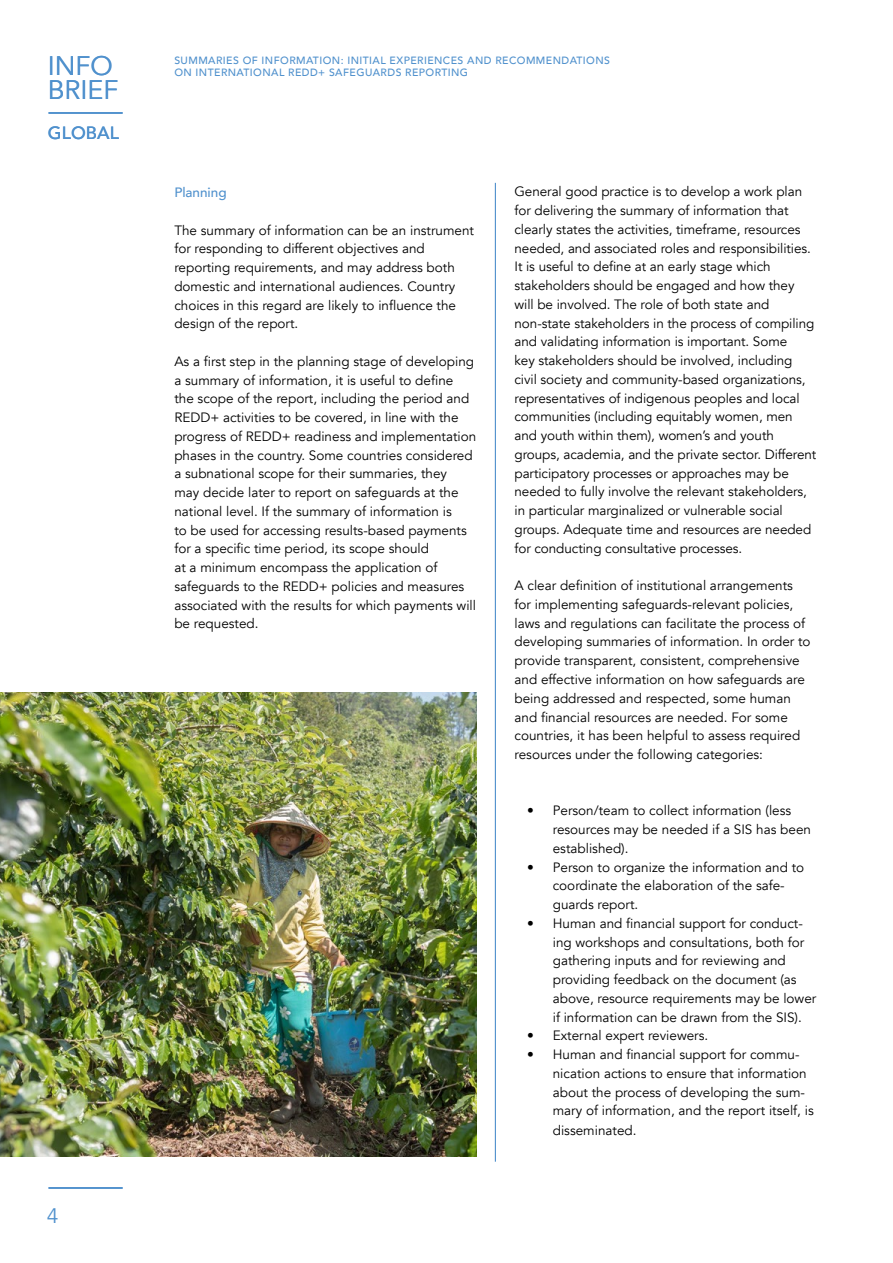
<style>
.page{position:relative;width:893px;height:1263px;background:#fff}
.page>*{position:absolute;margin:0;border:0;box-sizing:border-box;transform-origin:0 0}
.t1{font:26.7px/23.7px "Avenir";color:#5091cd}
.t2{font:21px "Avenir";color:#5091cd}
.t3{font:500 17.7px "Avenir";letter-spacing:.01em;color:#5091cd}
.t4{font:13.5px/18.8px "Avenir";color:#000}
.t5{font:500 13.5px "Avenir";color:#5091cd}
.t6{font:500 10.5px/12px "Avenir";letter-spacing:.04em;color:#5091cd}
</style>
<div class="page">
<hr style="left:495px;top:183px;width:1px;height:979px;background:#5091cd">
<hr style="left:49px;top:112px;width:74px;height:2px;background:#5091cd">
<hr style="left:49px;top:1187px;width:74px;height:2px;background:#5091cd">
<img style="left:0;top:692px;width:476px;height:465px">
<h1 class="t1" style="left:48px;top:55px;width:72px">INFO<br>BRIEF</h1>
<h3 class="t3" style="left:48px;top:118px;width:73px">GLOBAL</h3>
<h2 class="t2" style="left:47px;top:1203px;width:13px">4</h2>
<p class="t6" style="left:174px;top:53px;width:437px">SUMMARIES OF INFORMATION: INITIAL EXPERIENCES AND RECOMMENDATIONS<br>ON INTERNATIONAL REDD+ SAFEGUARDS REPORTING</p>
<p class="t5" style="left:174px;top:181px;width:54px">Planning</p>
<p class="t4" style="left:174px;top:221px;width:301px">The summary of information can be an instrument for responding to different objectives and reporting requirements, and may address both domestic and international audiences. Country choices in this regard are likely to influence the design of the report.</p>
<p class="t4" style="left:174px;top:352px;width:303px">As a first step in the planning stage of developing a summary of information, it is useful to define<br>the scope of the report, including the period and REDD+ activities to be covered, in line with the progress of REDD+ readiness and implementation phases in the country. Some countries considered a subnational scope for their summaries, they<br>may decide later to report on safeguards at the national level. If the summary of information is<br>to be used for accessing results-based payments for a specific time period, its scope should<br>at a minimum encompass the application of safeguards to the REDD+ policies and measures associated with the results for which payments will be requested.</p>
<p class="t4" style="left:514px;top:183px;width:303px">General good practice is to develop a work plan for delivering the summary of information that clearly states the activities, timeframe, resources needed, and associated roles and responsibilities.<br>It is useful to define at an early stage which stakeholders should be engaged and how they will be involved. The role of both state and non-state stakeholders in the process of compiling and validating information is important. Some<br>key stakeholders should be involved, including civil society and community-based organizations, representatives of indigenous peoples and local communities (including equitably women, men and youth within them), women’s and youth groups, academia, and the private sector. Different participatory processes or approaches may be needed to fully involve the relevant stakeholders, in particular marginalized or vulnerable social groups. Adequate time and resources are needed for conducting consultative processes.</p>
<p class="t4" style="left:514px;top:576px;width:298px">A clear definition of institutional arrangements for implementing safeguards-relevant policies, laws and regulations can facilitate the process of developing summaries of information. In order to provide transparent, consistent, comprehensive and effective information on how safeguards are being addressed and respected, some human and financial resources are needed. For some countries, it has been helpful to assess required resources under the following categories:</p>
<p class="t4" style="left:553px;top:801px;width:260px;text-indent:-26px">• Person/team to collect information (less resources may be needed if a SIS has been established).</p>
<p class="t4" style="left:553px;top:858px;width:253px;text-indent:-26px">• Person to organize the information and to coordinate the elaboration of the safe&shy;guards report.</p>
<p class="t4" style="left:553px;top:914px;width:265px;text-indent:-26px">• Human and financial support for conduct&shy;ing workshops and consultations, both for gathering inputs and for reviewing and providing feedback on the document (as above, resource requirements may be lower if information can be drawn from the SIS).</p>
<p class="t4" style="left:527px;top:1026px;width:182px">• External expert reviewers.</p>
<p class="t4" style="left:553px;top:1045px;width:262px;text-indent:-26px">• Human and financial support for commu&shy;nication actions to ensure that information about the process of developing the sum&shy;mary of information, and the report itself, is disseminated.</p>
</div>
